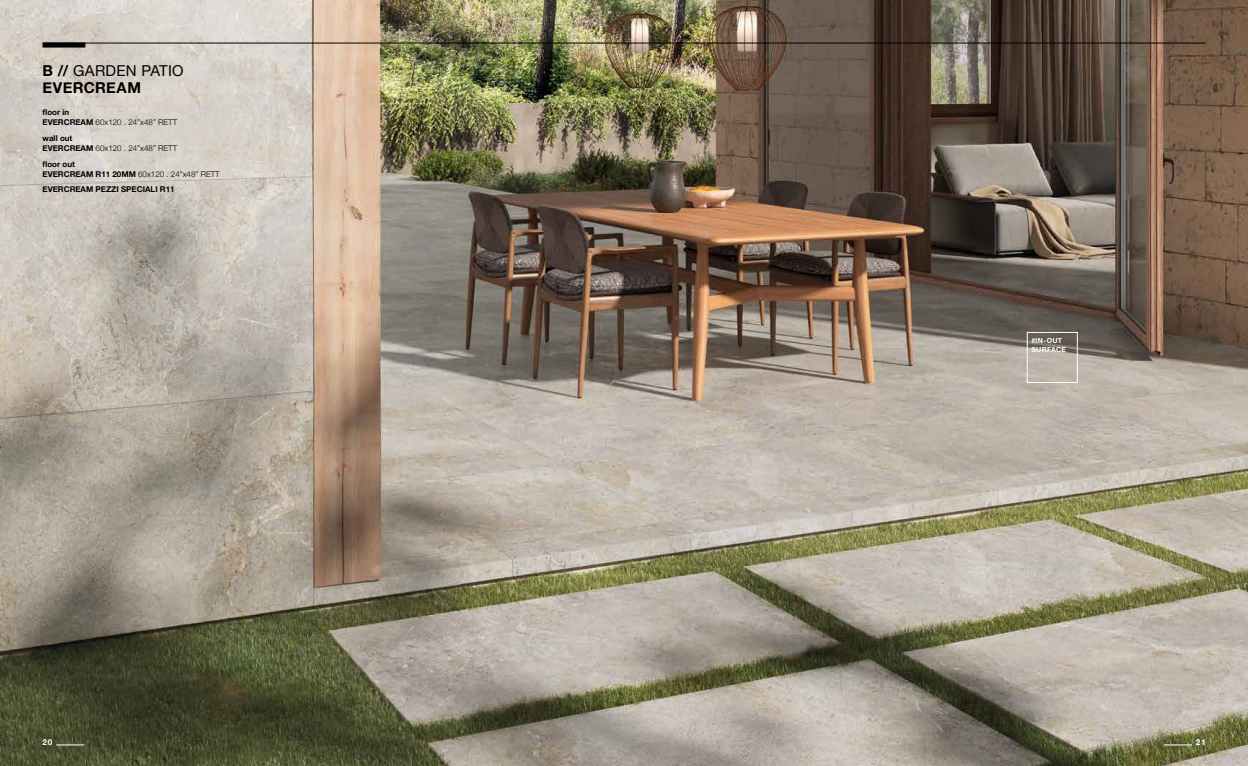
<style>
.page{position:relative;width:1248px;height:766px;background:#fff}
.page>*{position:absolute;margin:0;border:0;box-sizing:border-box;transform-origin:0 0}
.t1{font:700 15px/17px "Helvetica Neue";letter-spacing:.025em;color:#000}
.t2{font:300 8px/10px "Helvetica Neue";color:#000}
.t3{font:700 8px/10px "Helvetica Neue";color:#000}
.t4{font:700 8px "Helvetica Neue";color:#fff}
.t5{font:700 7px/9px "Helvetica Neue";letter-spacing:.04em;color:#fff}
.s1{font-weight:400}
.s2{font-weight:700}
.s3{font-weight:300}
</style>
<div class="page">
<img style="left:0;top:0;width:1247px;height:765px">
<div style="left:1026px;top:332px;width:51px;height:51px;border:1px solid #fff"></div>
<hr style="left:43px;top:43px;width:1162px;height:1px;background:#000">
<div style="left:43px;top:43px;width:42px;height:5px;background:#000"></div>
<svg style="left:56px;top:744px;width:28px;height:1px"></svg>
<svg style="left:1163px;top:744px;width:28px;height:1px"></svg>
<h1 class="t1" style="left:43px;top:64px;width:143px">B // <span class="s1">GARDEN PATIO<br></span>EVERCREAM</h1>
<p class="t2" style="left:43px;top:107px;width:136px"><span class="s2">floor in<br>EVERCREAM</span> 60x120 . 24”x48” RETT</p>
<p class="t2" style="left:43px;top:133px;width:136px"><span class="s2">wall out<br>EVERCREAM</span> 60x120 . 24”x48” RETT</p>
<p class="t3" style="left:43px;top:159px;width:179px">floor out<br>EVERCREAM R11 20MM <span class="s3">60x120 . 24”x48” RETT</span></p>
<p class="t3" style="left:43px;top:185px;width:133px">EVERCREAM PEZZI SPECIALI R11</p>
<p class="t5" style="left:1031px;top:337px;width:36px">#IN-OUT<br>SURFACE</p>
<p class="t4" style="left:43px;top:739px;width:11px">20</p>
<p class="t4" style="left:1195px;top:739px;width:11px">21</p>
</div>
